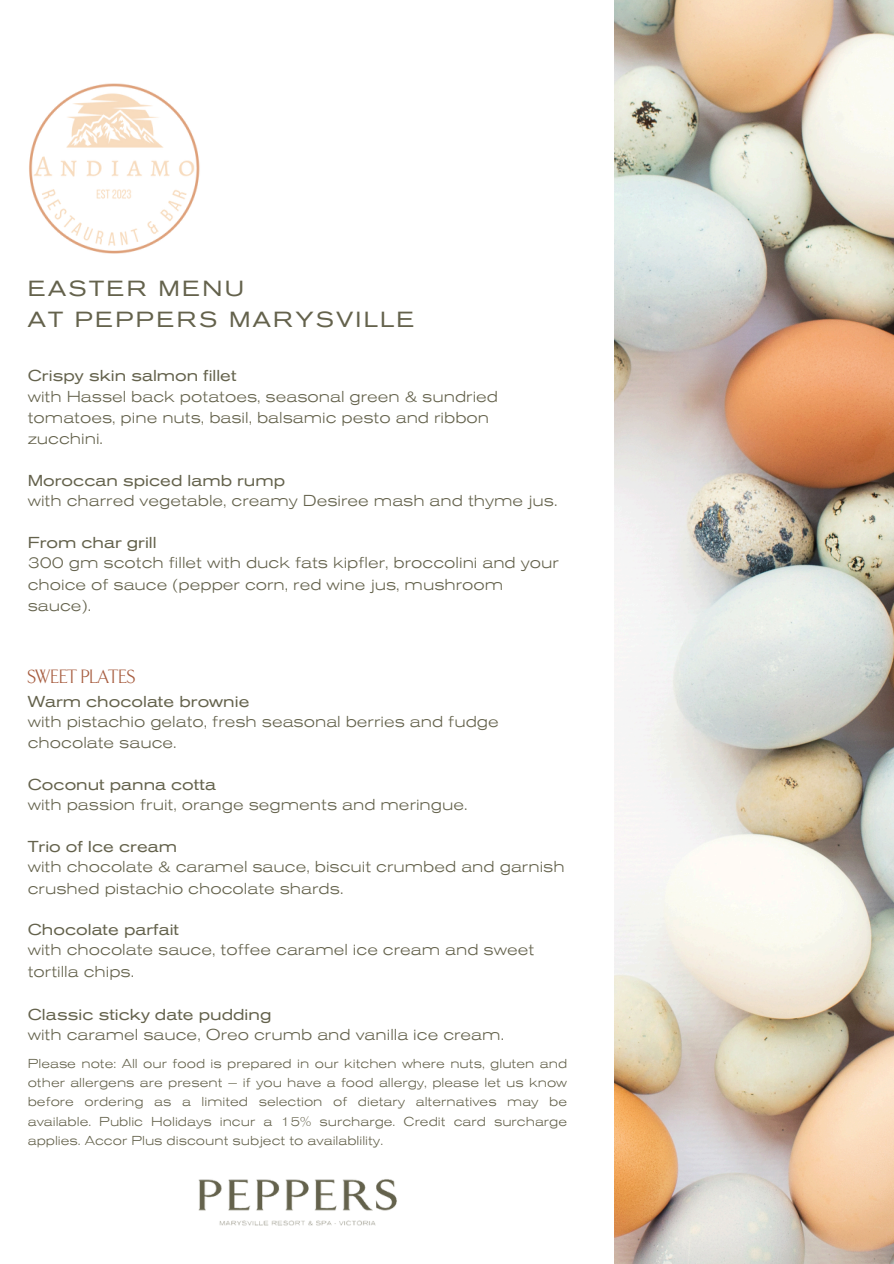
<style>
.page{position:relative;width:894px;height:1264px;background:#fff}
.page>*{position:absolute;margin:0;border:0;box-sizing:border-box;transform-origin:0 0}
.t1{font:22.8px/31.5px "Ancona Ex";letter-spacing:.105em;color:#64624c}
.t2{font:300 19.5px "TF Arrow";color:#a75d40}
.t3{font:300 16.5px/21px "Ancona Ex";color:#64624c}
.t4{font:300 13.5px/19.2px "Ancona Ex";color:#64624c;text-align:justify}
.s1{font-weight:400}
</style>
<div class="page">
<img style="left:614px;top:0;width:279px;height:1263px">
<img style="left:198px;top:1179px;width:199px;height:47px">
<img style="left:29px;top:83px;width:171px;height:171px">
<h2 class="t1" style="left:28px;top:271px;width:388px">EASTER MENU<br>AT PEPPERS MARYSVILLE</h2>
<p class="t3" style="left:28px;top:364px;width:472px"><span class="s1">Crispy skin salmon fillet<br></span>with Hassel back potatoes, seasonal green &amp; sundried tomatoes, pine nuts, basil, balsamic pesto and ribbon zucchini.</p>
<h1 class="t3" style="left:28px;top:469px;width:531px;line-height:20.2px"><span class="s1">Moroccan spiced lamb rump<br></span>with charred vegetable, creamy Desiree mash and thyme jus.</h1>
<h2 class="t3" style="left:28px;top:531px;width:532px"><span class="s1">From char grill<br></span>300 gm scotch fillet with duck fats kipfler, broccolini and your choice of sauce (pepper corn, red wine jus, mushroom sauce).</h2>
<h2 class="t2" style="left:28px;top:668px;width:109px">SWEET PLATES</h2>
<h2 class="t3" style="left:28px;top:689px;width:472px"><span class="s1">Warm chocolate brownie<br></span>with pistachio gelato, fresh seasonal berries and fudge chocolate sauce.</h2>
<h2 class="t3" style="left:28px;top:773px;width:441px;line-height:20.2px"><span class="s1">Coconut panna cotta<br></span>with passion fruit, orange segments and meringue.</h2>
<h2 class="t3" style="left:28px;top:835px;width:538px"><span class="s1">Trio of Ice cream<br></span>with chocolate &amp; caramel sauce, biscuit crumbed and garnish crushed pistachio chocolate shards.</h2>
<h2 class="t3" style="left:28px;top:918px;width:508px"><span class="s1">Chocolate parfait<br></span>with chocolate sauce, toffee caramel ice cream and sweet tortilla chips.</h2>
<h2 class="t3" style="left:28px;top:1003px;width:477px;line-height:20.2px"><span class="s1">Classic sticky date pudding<br></span>with caramel sauce, Oreo crumb and vanilla ice cream.</h2>
<h2 class="t4" style="left:28px;top:1053px;width:541px">Please note: All our food is prepared in our kitchen where nuts, gluten and other allergens are present – if you have a food allergy, please let us know before ordering as a limited selection of dietary alternatives may be available. Public Holidays incur a 15% surcharge. Credit card surcharge applies. Accor Plus discount subject to availablility.</h2>
</div>
